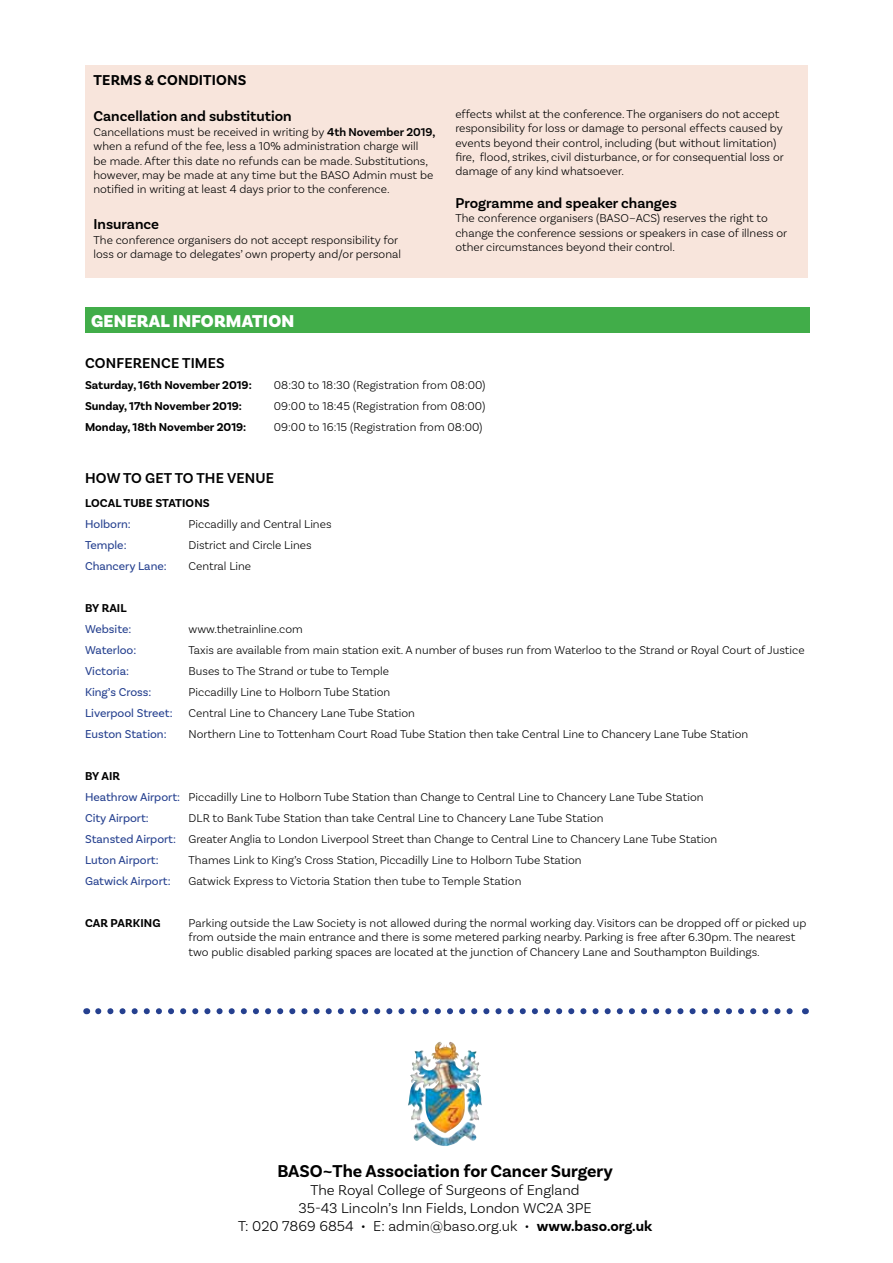
<style>
.page{position:relative;width:893px;height:1263px;background:#fff}
.page>*{position:absolute;margin:0;border:0;box-sizing:border-box;transform-origin:0 0}
.t1{font:700 18px "Basic Sans";color:#000}
.t2{font:900 18px "Basic Sans";letter-spacing:.01em;color:#fff}
.t3{font:300 15px/18px "Basic Sans";color:#000;text-align:center}
.t4{font:600 15px "Basic Sans";color:#000}
.t5{font:700 15px "Basic Sans";letter-spacing:.01em;color:#000}
.t6{font:300 12px/14.4px "Basic Sans";color:#000}
.t7{font:12px "Basic Sans";color:#25408f}
.t8{font:700 12px "Basic Sans";color:#000}
.s1{font-weight:600}
.s2{font-weight:700}
.s3{font-weight:400;color:#25408f}
</style>
<div class="page">
<div style="left:85px;top:66px;width:723px;height:212px;background:#f8e5dc"></div>
<div style="left:85px;top:308px;width:724px;height:25px;background:#41ad49"></div>
<img style="left:408px;top:1042px;width:57px;height:91px">
<svg style="left:98px;top:1008px;width:695px;height:6px"></svg>
<p class="t5" style="left:94px;top:71px;width:154px">Terms &amp; Conditions</p>
<p class="t4" style="left:94px;top:107px;width:200px">Cancellation and substitution</p>
<p class="t6" style="left:94px;top:124px;width:343px">Cancellations must be received in writing by <span class="s1">4th November 2019, </span>when a refund of the fee, less a 10% administration charge will<br>be made. After this date no refunds can be made. Substitutions, however, may be made at any time but the BASO Admin must be notified in writing at least 4 days prior to the conference.</p>
<p class="t4" style="left:94px;top:215px;width:67px">Insurance</p>
<p class="t6" style="left:94px;top:232px;width:309px">The conference organisers do not accept responsibility for loss or damage to delegates’ own property and/or personal</p>
<p class="t6" style="left:455px;top:106px;width:330px">effects whilst at the conference. The organisers do not accept responsibility for loss or damage to personal effects caused by events beyond their control, including (but without limitation) fire, flood, strikes, civil disturbance, or for consequential loss or damage of any kind whatsoever.</p>
<p class="t4" style="left:455px;top:194px;width:223px">Programme and speaker changes</p>
<p class="t6" style="left:455px;top:211px;width:333px">The conference organisers (BASO~ACS) reserves the right to change the conference sessions or speakers in case of illness or other circumstances beyond their control.</p>
<h1 class="t2" style="left:91px;top:310px;width:13px">GENER</h1>
<h1 class="t2" style="left:149px;top:310px;width:147px">AL INFORMATION</h1>
<p class="t4" style="left:85px;top:354px;width:21px">Conference</p>
<p class="t4" style="left:182px;top:354px;width:18px">Times</p>
<p class="t8" style="left:85px;top:378px;width:168px">Saturday, 16th November 2019:</p>
<p class="t6" style="left:274px;top:378px;width:213px">08:30 to 18:30 (Registration from 08:00)</p>
<p class="t8" style="left:85px;top:399px;width:158px">Sunday, 17th November 2019:</p>
<p class="t6" style="left:274px;top:399px;width:213px">09:00 to 18:45 (Registration from 08:00)</p>
<p class="t8" style="left:85px;top:420px;width:163px">Monday, 18th November 2019:</p>
<p class="t6" style="left:274px;top:420px;width:210px">09:00 to 16:15 (Registration from 08:00)</p>
<p class="t4" style="left:85px;top:469px;width:70px">How to get</p>
<p class="t4" style="left:175px;top:469px;width:32px">to the</p>
<p class="t4" style="left:227px;top:469px;width:20px">Venue</p>
<p class="t8" style="left:85px;top:496px;width:126px">Local Tube stations</p>
<p class="t7" style="left:85px;top:517px;width:47px">Holborn:</p>
<p class="t6" style="left:189px;top:517px;width:144px">Piccadilly and Central Lines</p>
<p class="t7" style="left:85px;top:538px;width:43px">Temple:</p>
<p class="t6" style="left:189px;top:538px;width:124px">District and Circle Lines</p>
<p class="t7" style="left:85px;top:559px;width:83px">Chancery Lane:</p>
<p class="t6" style="left:189px;top:559px;width:64px">Central Line</p>
<p class="t8" style="left:85px;top:601px;width:43px">By Rail</p>
<p class="t7" style="left:85px;top:622px;width:48px">Website:</p>
<p class="t6" style="left:189px;top:622px;width:116px">www.thetrainline.com</p>
<p class="t7" style="left:85px;top:643px;width:53px">Waterloo:</p>
<p class="t6" style="left:189px;top:643px;width:617px">Taxis are available from main station exit. A number of buses run from Waterloo to the Strand or Royal Court of Justice</p>
<p class="t7" style="left:85px;top:664px;width:46px">Victoria:</p>
<p class="t6" style="left:189px;top:664px;width:202px">Buses to The Strand or tube to Temple</p>
<p class="t7" style="left:85px;top:685px;width:68px">King’s Cross:</p>
<p class="t6" style="left:189px;top:685px;width:203px">Piccadilly Line to Holborn Tube Station</p>
<p class="t7" style="left:85px;top:706px;width:89px">Liverpool Street:</p>
<p class="t6" style="left:189px;top:706px;width:228px">Central Line to Chancery Lane Tube Station</p>
<p class="t7" style="left:85px;top:727px;width:83px">Euston Station:</p>
<p class="t6" style="left:189px;top:727px;width:561px">Northern Line to Tottenham Court Road Tube Station then take Central Line to Chancery Lane Tube Station</p>
<p class="t6" style="left:85px;top:765px;width:620px;line-height:21px"><span class="s2">By Ai r<br></span><span class="s3">Heathrow Airport:</span> Piccadilly Line to Holborn Tube Station than Change to Central Line to Chancery Lane Tube Station<br><span class="s3">City Airport:</span></p>
<p class="t6" style="left:85px;top:807px;width:634px;line-height:21px;text-indent:104px">DLR to Bank Tube Station than take Central Line to Chancery Lane Tube Station<br><span class="s3">Stansted Airport:</span> Greater Anglia to London Liverpool Street than Change to Central Line to Chancery Lane Tube Station<br><span class="s3">Luton Airport:</span></p>
<p class="t6" style="left:189px;top:853px;width:394px">Thames Link to King’s Cross Station, Piccadilly Line to Holborn Tube Station</p>
<p class="t7" style="left:85px;top:874px;width:87px">Gatwick Airport:</p>
<p class="t6" style="left:189px;top:874px;width:334px">Gatwick Express to Victoria Station then tube to Temple Station</p>
<p class="t8" style="left:85px;top:916px;width:63px">Car Parking</p>
<p class="t6" style="left:189px;top:916px;width:619px">Parking outside the Law Society is not allowed during the normal working day. Visitors can be dropped off or picked up from outside the main entrance and there is some metered parking nearby. Parking is free after 6.30pm. The nearest two public disabled parking spaces are located at the junction of Chancery Lane and Southampton Buildings.</p>
<h1 class="t1" style="left:277px;top:1160px;width:12px">BASO</h1>
<h1 class="t1" style="left:323px;top:1160px;width:292px">~The Association for Cancer Surgery</h1>
<p class="t3" style="left:238px;top:1180px;width:416px">The Royal College of Surgeons of England<br>35-43 Lincoln’s Inn Fields, London WC2A 3PE<br>T: 020 7869 6854 • E: admin@baso.org.uk • <span class="s2">www.baso.org.uk</span></p>
</div>
